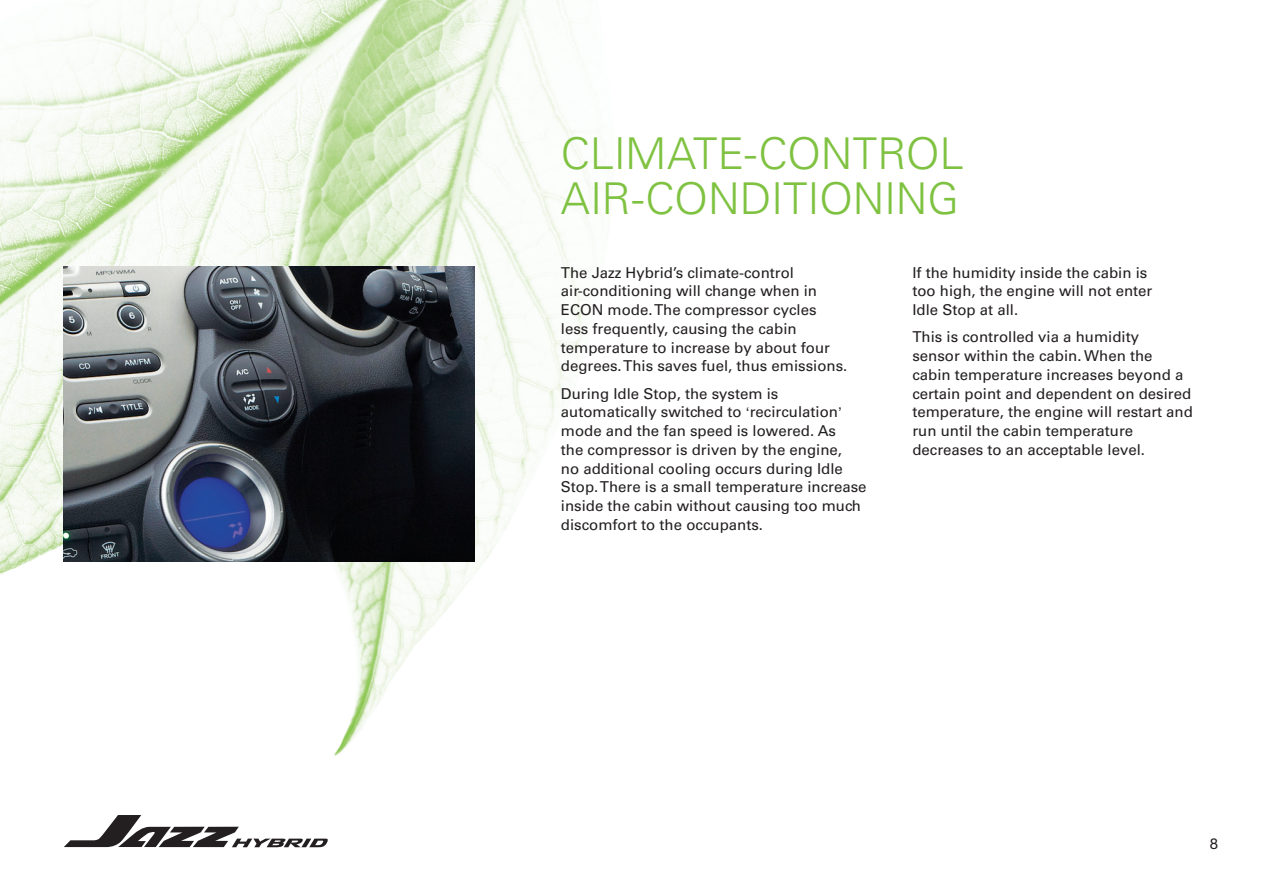
<style>
.page{position:relative;width:1263px;height:893px;background:#fff}
.page>*{position:absolute;margin:0;border:0;box-sizing:border-box;transform-origin:0 0}
.t1{font:300 43.8px/45.2px "Univers";letter-spacing:-.01em;color:#7fc241}
.t2{font:15px/18.8px "Univers";color:#231f20}
.t3{font:15px "Helvetica Neue";color:#231f20}
.s1{font-family:"Helvetica Neue";font-size:13.5px}
</style>
<div class="page">
<img style="left:0;top:0;width:612px;height:848px">
<img style="left:64px;top:266px;width:410px;height:296px">
<svg style="left:64px;top:815px;width:265px;height:32px"></svg>
<p class="t1" style="left:561px;top:131px;width:405px">CLIMATE-CONTROL<br>AIR-CONDITIONING</p>
<p class="t2" style="left:561px;top:263px;width:288px">The Jazz Hybrid’s climate-control air-conditioning will change when in ECON mode. The compressor cycles less frequently, causing the cabin temperature to increase by about four degrees. This saves fuel, thus emissions.</p>
<p class="t2" style="left:561px;top:384px;width:307px">During Idle Stop, the system is automatically switched to <span class="s1">‘</span>recirculation<span class="s1">’ </span>mode and the fan speed is lowered. As<br>the compressor is driven by the engine,<br>no additional cooling occurs during Idle Stop. There is a small temperature increase inside the cabin without causing too much discomfort to the occupants.</p>
<p class="t2" style="left:912px;top:263px;width:242px">If the humidity inside the cabin is too high, the engine will not enter<br>Idle Stop at all.</p>
<p class="t2" style="left:912px;top:328px;width:282px">This is controlled via a humidity<br>sensor within the cabin. When the cabin temperature increases beyond a certain point and dependent on desired temperature, the engine will restart and run until the cabin temperature decreases to an acceptable level.</p>
<p class="t3" style="left:1210px;top:835px;width:10px">8</p>
</div>
